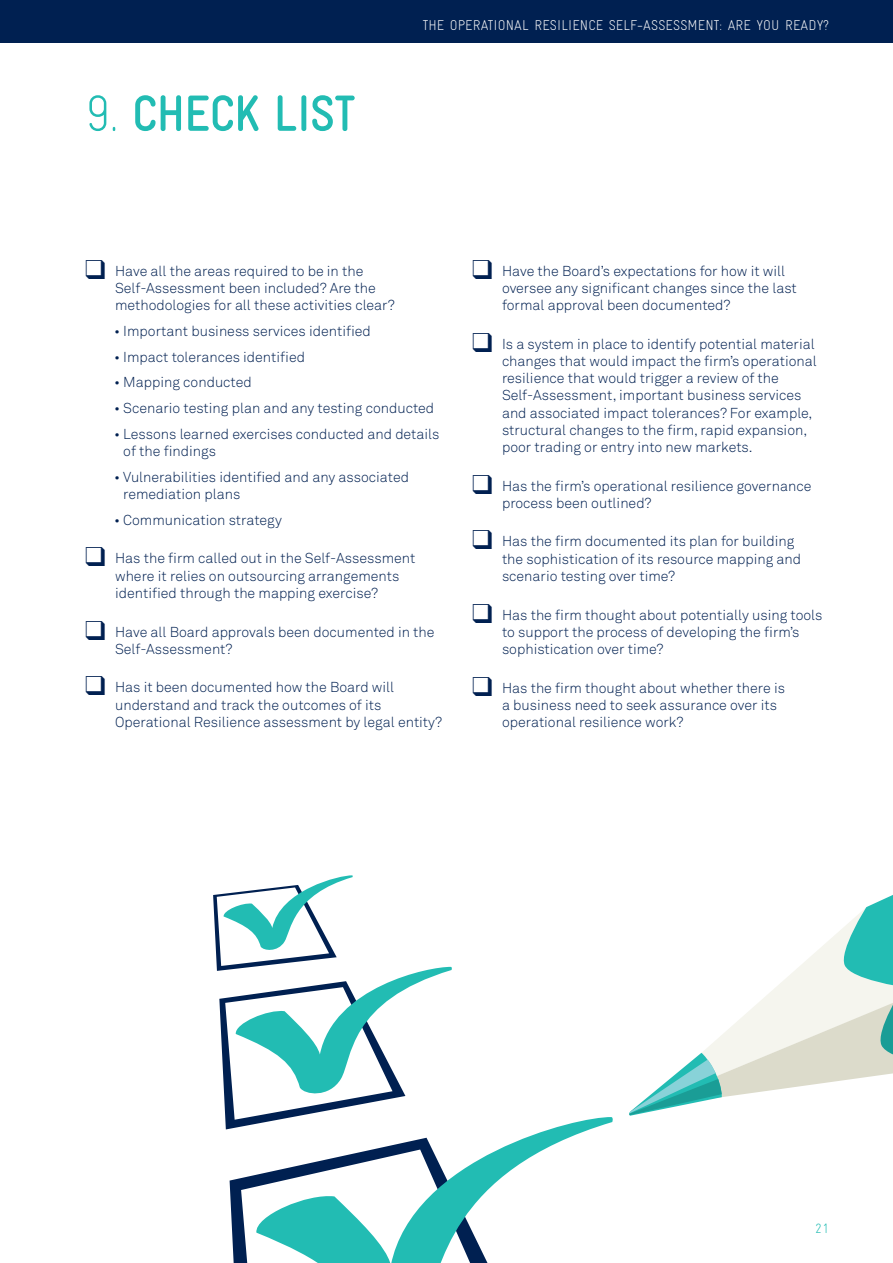
<style>
.page{position:relative;width:893px;height:1263px;background:#fff}
.page>*{position:absolute;margin:0;border:0;box-sizing:border-box;transform-origin:0 0}
.PAGEHEADER{font:700 51px "Gravur Condensed";letter-spacing:-.01em;color:#22bcb3}
.t1{font:300 14.25px/17.2px "Akkurat Std";color:#002051}
.t2{font:300 14.25px "Gravur Condensed";letter-spacing:.01em;color:#fff}
.t3{font:300 13.5px "Gravur Condensed";color:#22bcb3}
.s1{font-weight:300}
</style>
<div class="page">
<div style="left:0;top:0;width:893px;height:43px;background:#002051"></div>
<svg style="left:230px;top:1175px;width:25px;height:88px"></svg>
<svg style="left:255px;top:1117px;width:358px;height:146px"></svg>
<svg style="left:213px;top:875px;width:239px;height:254px"></svg>
<svg style="left:629px;top:895px;width:263px;height:221px"></svg>
<p class="PAGEHEADER" style="left:85px;top:85px;width:272px"><span class="s1">9.</span> CHECK LIST</p>
<p class="t2" style="left:423px;top:17px;width:408px">THE OPERATIONAL RESILIENCE SELF-ASSESSMENT: ARE YOU READY?</p>
<p class="t1" style="left:115px;top:262px;width:281px;text-indent:-30px">❑ Have all the areas required to be in the<br>Self-Assessment been included? Are the methodologies for all these activities clear?</p>
<p class="t1" style="left:114px;top:322px;width:258px">• Important business services identified</p>
<p class="t1" style="left:114px;top:348px;width:193px">• Impact tolerances identified</p>
<p class="t1" style="left:114px;top:374px;width:139px">• Mapping conducted</p>
<p class="t1" style="left:114px;top:400px;width:322px">• Scenario testing plan and any testing conducted</p>
<p class="t1" style="left:123px;top:425px;width:318px;text-indent:-9px">• Lessons learned exercises conducted and details of the findings</p>
<p class="t1" style="left:123px;top:468px;width:287px;text-indent:-9px">• Vulnerabilities identified and any associated remediation plans</p>
<p class="t1" style="left:114px;top:511px;width:169px">• Communication strategy</p>
<p class="t1" style="left:115px;top:550px;width:302px;text-indent:-30px">❑ Has the firm called out in the Self-Assessment where it relies on outsourcing arrangements identified through the mapping exercise?</p>
<p class="t1" style="left:115px;top:623px;width:321px;text-indent:-30px">❑ Have all Board approvals been documented in the<br>Self-Assessment?</p>
<p class="t1" style="left:115px;top:679px;width:328px;text-indent:-30px">❑ Has it been documented how the Board will understand and track the outcomes of its<br>Operational Resilience assessment by legal entity?</p>
<p class="t1" style="left:502px;top:262px;width:296px;text-indent:-30px">❑ Have the Board’s expectations for how it will oversee any significant changes since the last formal approval been documented?</p>
<p class="t1" style="left:502px;top:335px;width:316px;text-indent:-30px">❑ Is a system in place to identify potential material changes that would impact the firm’s operational resilience that would trigger a review of the Self-Assessment, important business services and associated impact tolerances? For example, structural changes to the firm, rapid expansion, poor trading or entry into new markets.</p>
<p class="t1" style="left:502px;top:477px;width:311px;text-indent:-30px">❑ Has the firm’s operational resilience governance process been outlined?</p>
<p class="t1" style="left:502px;top:533px;width:301px;text-indent:-30px">❑ Has the firm documented its plan for building the sophistication of its resource mapping and scenario testing over time?</p>
<p class="t1" style="left:502px;top:606px;width:322px;text-indent:-30px">❑ Has the firm thought about potentially using tools to support the process of developing the firm’s sophistication over time?</p>
<p class="t1" style="left:502px;top:679px;width:285px;text-indent:-30px">❑ Has the firm thought about whether there is a business need to seek assurance over its operational resilience work?</p>
<p class="t3" style="left:815px;top:1220px;width:15px">21</p>
</div>
